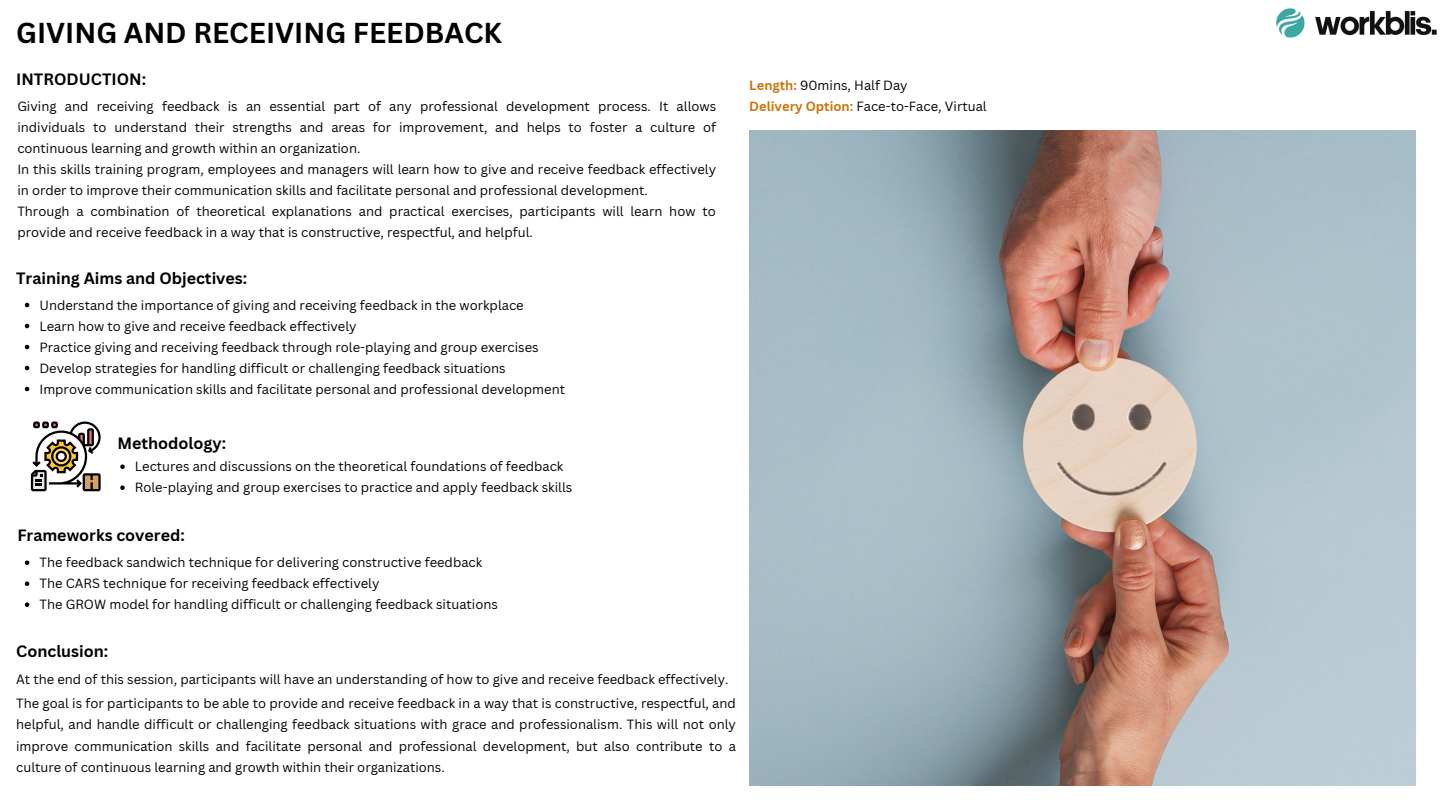
<style>
.page{position:relative;width:1440px;height:810px;background:#fff}
.page>*{position:absolute;margin:0;border:0;box-sizing:border-box;transform-origin:0 0}
.t1{font:700 28.1px "Canva Sans";color:#000}
.t2{font:700 16px "Canva Sans";color:#000}
.t3{font:13px/21px "Canva Sans";color:#000}
.s1{font-weight:700;color:#cd730a}
</style>
<div class="page">
<svg style="left:31px;top:422px;width:70px;height:69px"></svg>
<img style="left:1276px;top:8px;width:161px;height:30px">
<img style="left:749px;top:131px;width:666px;height:654px">
<svg style="left:25px;top:560px;width:4px;height:5px"></svg>
<svg style="left:25px;top:581px;width:4px;height:5px"></svg>
<svg style="left:25px;top:602px;width:4px;height:5px"></svg>
<svg style="left:25px;top:303px;width:4px;height:4px"></svg>
<svg style="left:25px;top:324px;width:4px;height:4px"></svg>
<svg style="left:25px;top:345px;width:4px;height:4px"></svg>
<svg style="left:25px;top:366px;width:4px;height:4px"></svg>
<svg style="left:25px;top:387px;width:4px;height:4px"></svg>
<svg style="left:120px;top:464px;width:5px;height:5px"></svg>
<svg style="left:120px;top:485px;width:5px;height:5px"></svg>
<h1 class="t1" style="left:16px;top:13px;width:487px">GIVING AND RECEIVING FEEDBACK</h1>
<p class="t2" style="left:16px;top:68px;width:131px">INTRODUCTION:</p>
<p class="t3" style="left:749px;top:74px;width:160px"><span class="s1">Length:</span> 90mins, Half Day</p>
<p class="t3" style="left:17px;top:96px;width:700px">Giving and receiving feedback is an essential part of any professional development process. It allows</p>
<p class="t3" style="left:749px;top:95px;width:239px"><span class="s1">Delivery Option:</span> Face-to-Face, Virtual</p>
<p class="t3" style="left:17px;top:117px;width:700px">individuals to understand their strengths and areas for improvement, and helps to foster a culture of continuous learning and growth within an organization.<br>In this skills training program, employees and managers will learn how to give and receive feedback effectively in order to improve their communication skills and facilitate personal and professional development.<br>Through a combination of theoretical explanations and practical exercises, participants will learn how to provide and receive feedback in a way that is constructive, respectful, and helpful.</p>
<p class="t2" style="left:16px;top:267px;width:233px">Training Aims and Objectives:</p>
<p class="t3" style="left:39px;top:294px;width:527px">Understand the importance of giving and receiving feedback in the workplace<br>Learn how to give and receive feedback effectively<br>Practice giving and receiving feedback through role-playing and group exercises Develop strategies for handling difficult or challenging feedback situations<br>Improve communication skills and facilitate personal and professional development</p>
<p class="t2" style="left:117px;top:432px;width:110px">Methodology:</p>
<p class="t3" style="left:135px;top:456px;width:439px">Lectures and discussions on the theoretical foundations of feedback<br>Role-playing and group exercises to practice and apply feedback skills</p>
<p class="t2" style="left:17px;top:524px;width:169px">Frameworks covered:</p>
<p class="t3" style="left:39px;top:552px;width:460px">The feedback sandwich technique for delivering constructive feedback<br>The CARS technique for receiving feedback effectively<br>The GROW model for handling difficult or challenging feedback situations</p>
<p class="t2" style="left:16px;top:640px;width:94px">Conclusion:</p>
<p class="t3" style="left:16px;top:667px;width:721px;line-height:24.3px">At the end of this session, participants will have an understanding of how to give and receive feedback effectively.<br>The goal is for participants to be able to provide and receive feedback in a way that is constructive, respectful, and</p>
<p class="t3" style="left:16px;top:714px;width:721px;text-align:justify">helpful, and handle difficult or challenging feedback situations with grace and professionalism. This will not only improve communication skills and facilitate personal and professional development, but also contribute to a culture of continuous learning and growth within their organizations.</p>
</div>
